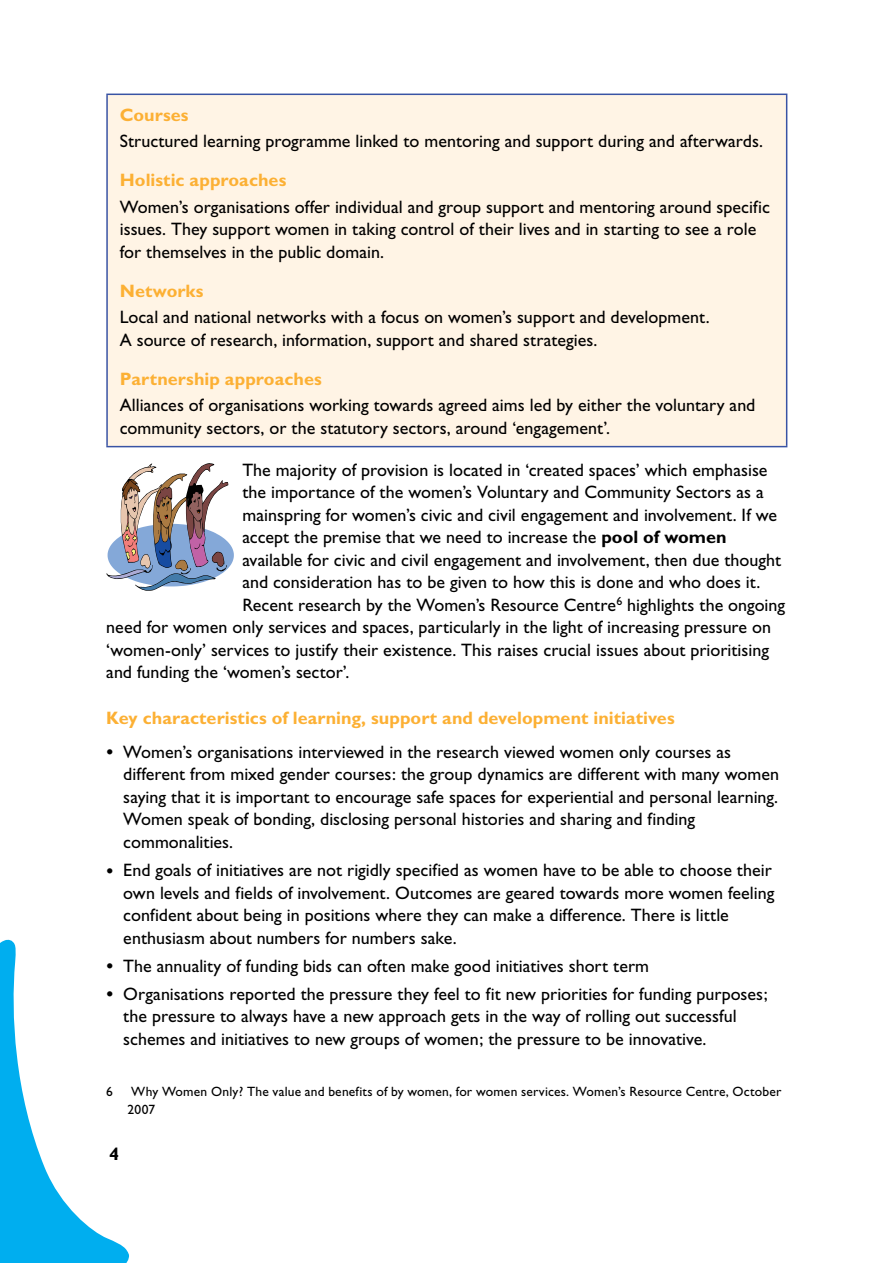
<style>
.page{position:relative;width:893px;height:1263px;background:#fff}
.page>*{position:absolute;margin:0;border:0;box-sizing:border-box;transform-origin:0 0}
.t1{font:18px/22.5px "Gill Sans";color:#000}
.t2{font:700 18px "Gill Sans";letter-spacing:.005em;color:#fcb034}
.t3{font:700 18px "Gill Sans";color:#000}
.t4{font:13.5px/18px "Gill Sans";letter-spacing:.015em;color:#000}
.s1{font-weight:700}
.s2{font-size:21px}
</style>
<div class="page">
<svg style="left:0;top:940px;width:129px;height:323px"></svg>
<div style="left:107px;top:94px;width:680px;height:353px;background:#fff4e5"></div>
<hr style="left:106px;top:94px;width:681px;height:1px;background:#3953a4">
<hr style="left:106px;top:95px;width:2px;height:351px;background:#3953a4">
<hr style="left:786px;top:95px;width:1px;height:351px;background:#3953a4">
<hr style="left:106px;top:446px;width:681px;height:1px;background:#3953a4">
<svg style="left:106px;top:463px;width:128px;height:128px"></svg>
<p class="t2" style="left:120px;top:104px;width:70px">Courses</p>
<p class="t1" style="left:120px;top:130px;width:645px">Structured learning programme linked to mentoring and support during and afterwards.</p>
<p class="t2" style="left:120px;top:169px;width:168px">Holistic approaches</p>
<p class="t1" style="left:120px;top:196px;width:652px">Women’s organisations offer individual and group support and mentoring around specific issues. They support women in taking control of their lives and in starting to see a role for themselves in the public domain.</p>
<p class="t2" style="left:120px;top:280px;width:85px">Networks</p>
<p class="t1" style="left:120px;top:306px;width:591px">Local and national networks with a focus on women’s support and development.<br>A source of research, information, support and shared strategies.</p>
<p class="t2" style="left:120px;top:368px;width:203px">Partnership approaches</p>
<p class="t1" style="left:120px;top:394px;width:637px">Alliances of organisations working towards agreed aims led by either the voluntary and community sectors, or the statutory sectors, around ‘engagement’.</p>
<p class="t1" style="left:242px;top:459px;width:527px">The majority of provision is located in ‘created spaces’ which emphasise</p>
<p class="t1" style="left:242px;top:481px;width:523px">the importance of the women’s Voluntary and Community Sectors as a</p>
<p class="t1" style="left:242px;top:504px;width:536px">mainspring for women’s civic and civil engagement and involvement. If we</p>
<p class="t1" style="left:242px;top:526px;width:486px">accept the premise that we need to increase the <span class="s1">pool of women</span></p>
<p class="t1" style="left:242px;top:549px;width:540px">available for civic and civil engagement and involvement, then due thought</p>
<p class="t1" style="left:242px;top:571px;width:520px">and consideration has to be given to how this is done and who does it.</p>
<p class="t1" style="left:242px;top:594px;width:544px">Recent research by the Women’s Resource Centre<sup>6</sup> highlights the ongoing</p>
<p class="t1" style="left:106px;top:616px;width:666px">need for women only services and spaces, particularly in the light of increasing pressure on</p>
<p class="t1" style="left:106px;top:639px;width:664px">‘women-only’ services to justify their existence. This raises crucial issues about prioritising</p>
<p class="t1" style="left:106px;top:661px;width:245px">and funding the ‘women’s sector’.</p>
<p class="t2" style="left:106px;top:707px;width:570px">Key characteristics of learning, support and development initiatives</p>
<p class="t1" style="left:123px;top:741px;width:657px;text-indent:-17px"><span class="s2">•</span> Women’s organisations interviewed in the research viewed women only courses as different from mixed gender courses: the group dynamics are different with many women saying that it is important to encourage safe spaces for experiential and personal learning.<br>Women speak of bonding, disclosing personal histories and sharing and finding commonalities.</p>
<p class="t1" style="left:123px;top:859px;width:653px;text-indent:-17px"><span class="s2">•</span> End goals of initiatives are not rigidly specified as women have to be able to choose their own levels and fields of involvement. Outcomes are geared towards more women feeling confident about being in positions where they can make a difference. There is little enthusiasm about numbers for numbers sake.</p>
<p class="t1" style="left:106px;top:954px;width:544px"><span class="s2">•</span> The annuality of funding bids can often make good initiatives short term</p>
<p class="t1" style="left:123px;top:982px;width:646px;text-indent:-17px"><span class="s2">•</span> Organisations reported the pressure they feel to fit new priorities for funding purposes; the pressure to always have a new approach gets in the way of rolling out successful schemes and initiatives to new groups of women; the pressure to be innovative.</p>
<p class="t4" style="left:106px;top:1083px;width:8px">6</p>
<p class="t4" style="left:128px;top:1083px;width:655px">Why Women Only? The value and benefits of by women, for women services. Women’s Resource Centre, October<br>2007</p>
<p class="t3" style="left:109px;top:1144px;width:11px">4</p>
</div>
